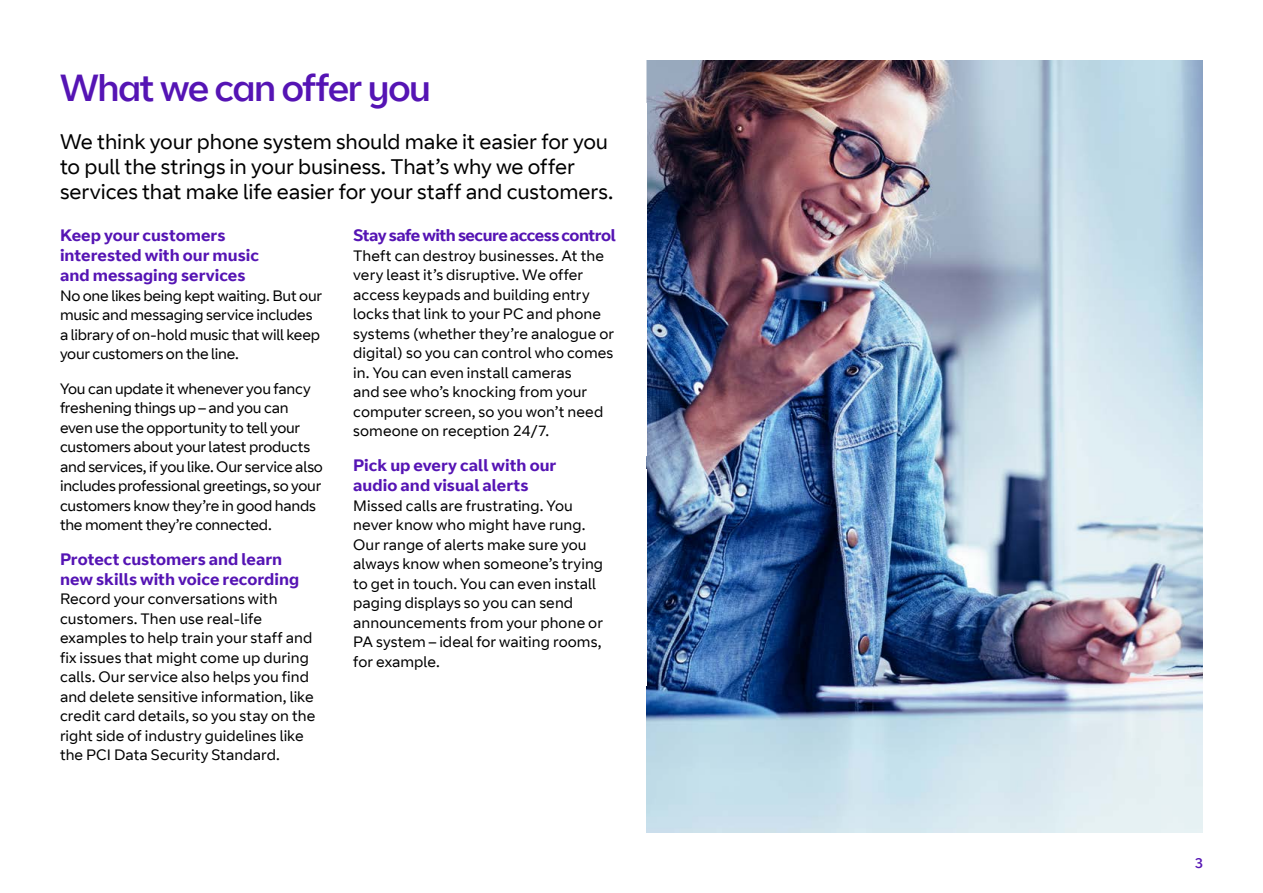
<style>
.page{position:relative;width:1263px;height:893px;background:#fff}
.page>*{position:absolute;margin:0;border:0;box-sizing:border-box;transform-origin:0 0}
.t1{font:37.5px "BT Curve Headline";letter-spacing:-.025em;color:#5514b4}
.t2{font:21px/25.2px "BT Curve";letter-spacing:-.005em;color:#000}
.t3{font:700 16.5px/19.8px "BT Curve";color:#5514b4}
.t4{font:700 16.5px "BT Curve";letter-spacing:-.03em;color:#5514b4}
.t5{font:15px/19.5px "BT Curve";color:#000}
.t6{font:14.25px "BT Curve Headline";color:#5514b4}
</style>
<div class="page">
<img style="left:646px;top:60px;width:557px;height:773px">
<h1 class="t1" style="left:60px;top:65px;width:372px">What we can offer you</h1>
<h2 class="t2" style="left:60px;top:130px;width:555px">We think your phone system should make it easier for you to pull the strings in your business. That’s why we offer services that make life easier for your staff and customers.</h2>
<p class="t3" style="left:60px;top:226px;width:200px">Keep your customers interested with our music and messaging services</p>
<p class="t5" style="left:60px;top:286px;width:264px">No one likes being kept waiting. But our music and messaging service includes a library of on-hold music that will keep your customers on the line.</p>
<p class="t5" style="left:60px;top:379px;width:264px">You can update it whenever you fancy freshening things up – and you can even use the opportunity to tell your customers about your latest products and services, if you like. Our service also includes professional greetings, so your customers know they’re in good hands the moment they’re connected.</p>
<p class="t3" style="left:60px;top:550px;width:241px">Protect customers and learn new skills with voice recording</p>
<p class="t5" style="left:60px;top:590px;width:257px">Record your conversations with customers. Then use real-life examples to help train your staff and fix issues that might come up during calls. Our service also helps you find and delete sensitive information, like credit card details, so you stay on the right side of industry guidelines like the PCI Data Security Standard.</p>
<p class="t4" style="left:353px;top:226px;width:264px">Stay safe with secure access control</p>
<p class="t5" style="left:353px;top:247px;width:262px">Theft can destroy businesses. At the very least it’s disruptive. We offer access keypads and building entry locks that link to your PC and phone systems (whether they’re analogue or digital) so you can control who comes in. You can even install cameras<br>and see who’s knocking from your computer screen, so you won’t need someone on reception 24/7.</p>
<p class="t3" style="left:353px;top:456px;width:205px">Pick up every call with our audio and visual alerts</p>
<p class="t5" style="left:353px;top:496px;width:251px">Missed calls are frustrating. You never know who might have rung.<br>Our range of alerts make sure you always know when someone’s trying to get in touch. You can even install paging displays so you can send announcements from your phone or<br>PA system – ideal for waiting rooms, for example.</p>
<p class="t6" style="left:1195px;top:855px;width:9px">3</p>
</div>
